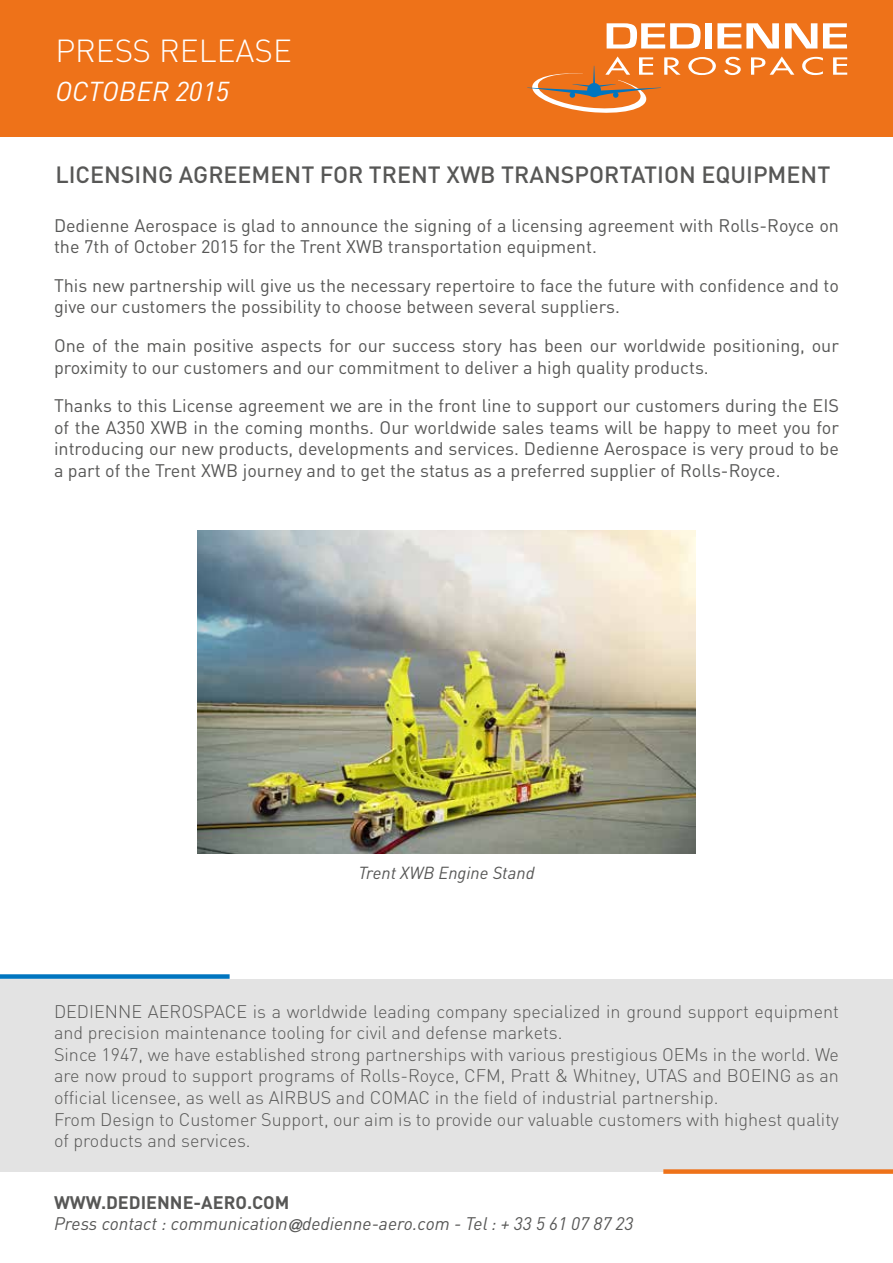
<style>
.page{position:relative;width:893px;height:1263px;background:#fff}
.page>*{position:absolute;margin:0;border:0;box-sizing:border-box;transform-origin:0 0}
.t1{font:300 31.5px "DIN";color:#fff}
.t2{font:italic 27px "DINOT";color:#fff}
.t3{font:500 23.25px "DIN";color:#575756}
.t4{font:18px/21.6px "DIN";color:#575756}
.t5{font:300 18px/21.6px "DIN";color:#575756}
.t6{font:italic 18px "DINOT";color:#575756}
.t7{font:700 18px "DIN";color:#575756}
.t8{font:italic 17.25px "DINOT";color:#575756}
.s1{font-family:"Avenir";font-weight:500}
</style>
<div class="page">
<div style="left:0;top:974px;width:230px;height:5px;background:#0075bf"></div>
<div style="left:0;top:0;width:893px;height:136px;background:#ee7219"></div>
<svg style="left:607px;top:23px;width:93px;height:26px"></svg>
<div style="left:705px;top:23px;width:7px;height:26px;background:#fff"></div>
<svg style="left:717px;top:23px;width:62px;height:26px"></svg>
<svg style="left:785px;top:23px;width:32px;height:26px"></svg>
<svg style="left:823px;top:23px;width:24px;height:26px"></svg>
<svg style="left:688px;top:57px;width:28px;height:18px"></svg>
<svg style="left:724px;top:57px;width:17px;height:18px"></svg>
<svg style="left:751px;top:56px;width:43px;height:19px"></svg>
<svg style="left:802px;top:57px;width:21px;height:18px"></svg>
<svg style="left:833px;top:57px;width:14px;height:18px"></svg>
<svg style="left:527px;top:56px;width:154px;height:57px"></svg>
<div style="left:0;top:979px;width:893px;height:192px;background:#e3e3e3"></div>
<div style="left:663px;top:1169px;width:230px;height:5px;background:#ee7219"></div>
<img style="left:197px;top:530px;width:498px;height:324px">
<h1 class="t1" style="left:55px;top:31px;width:238px">PRESS RELEASE</h1>
<h2 class="t2" style="left:55px;top:74px;width:175px">OCTOBER 2015</h2>
<p class="t3" style="left:55px;top:160px;width:776px">LICENSING AGREEMENT FOR TRENT XWB TRANSPORTATION EQUIPMENT</p>
<p class="t4" style="left:54px;top:214px;width:786px">Dedienne Aerospace is glad to announce the signing of a licensing agreement with Rolls-Royce on the 7th of October 2015 for the Trent XWB transportation equipment.</p>
<p class="t4" style="left:54px;top:274px;width:786px">This new partnership will give us the necessary repertoire to face the future with confidence and to give our customers the possibility to choose between several suppliers.</p>
<p class="t4" style="left:54px;top:334px;width:786px">One of the main positive aspects for our success story has been our worldwide positioning, our proximity to our customers and our commitment to deliver a high quality products.</p>
<p class="t4" style="left:54px;top:394px;width:786px;text-align:justify">Thanks to this License agreement we are in the front line to support our customers during the EIS of the A350 XWB in the coming months. Our worldwide sales teams will be happy to meet you for introducing our new products, developments and services. Dedienne Aerospace is very proud to be a part of the Trent XWB journey and to get the status as a preferred supplier of Rolls-Royce.</p>
<p class="t8" style="left:358px;top:862px;width:178px">Trent XWB Engine Stand</p>
<p class="t5" style="left:54px;top:1000px;width:786px">DEDIENNE AEROSPACE is a worldwide leading company specialized in ground support equipment and precision maintenance tooling for civil and defense markets.<br>Since 1947, we have established strong partnerships with various prestigious OEMs in the world. We are now proud to support programs of Rolls-Royce, CFM, Pratt &amp; Whitney, UTAS and BOEING as an official licensee, as well as AIRBUS and COMAC in the field of industrial partnership.<br>From Design to Customer Support, our aim is to provide our valuable customers with highest quality of products and services.</p>
<p class="t7" style="left:54px;top:1190px;width:237px">WWW.DEDIENNE-AERO.COM</p>
<p class="t6" style="left:54px;top:1213px;width:581px">Press contact : communication<span class="s1">@</span>dedienne-aero.com - Tel : + 33 5 61 07 87 23</p>
</div>
